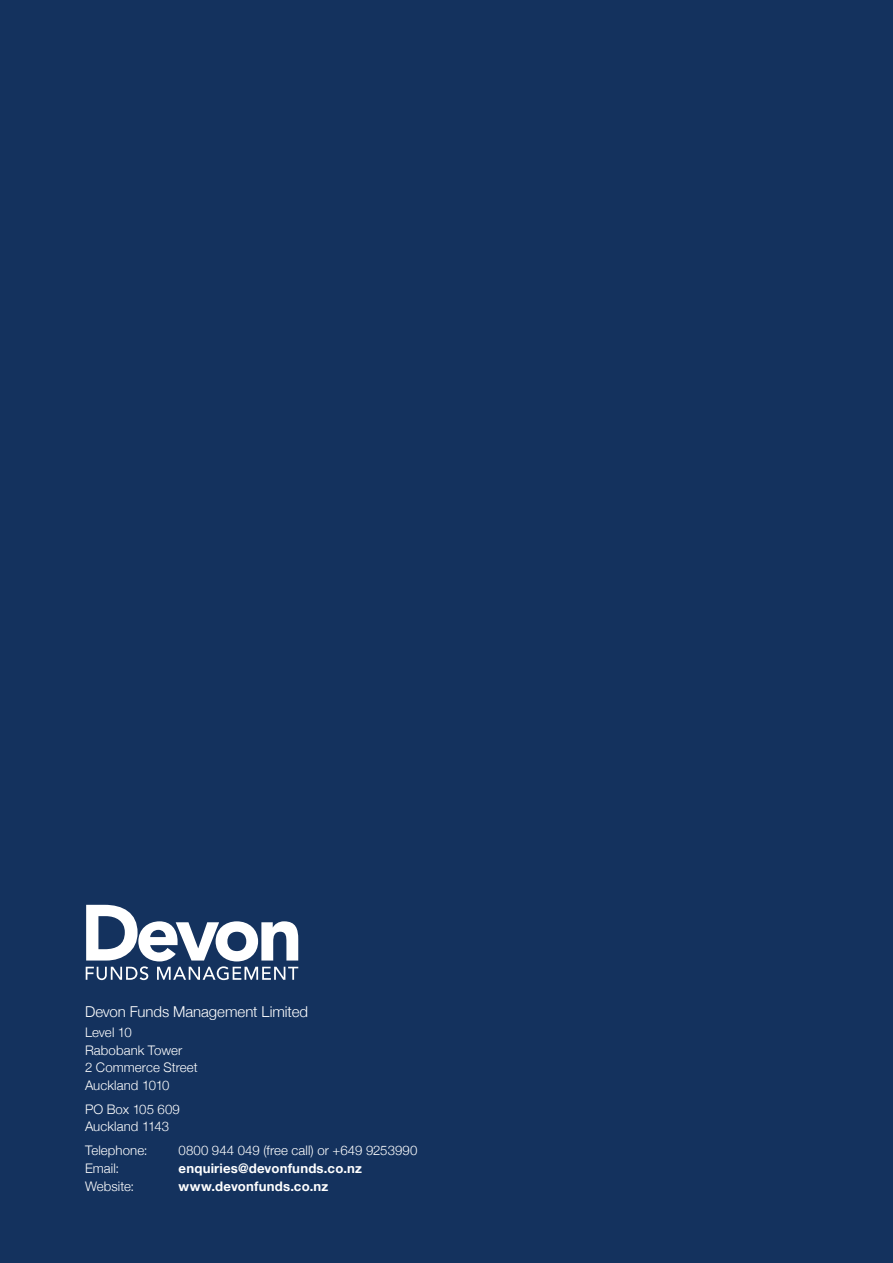
<style>
.page{position:relative;width:893px;height:1263px;background:#14325e}
.page>*{position:absolute;margin:0;border:0;box-sizing:border-box;transform-origin:0 0}
.t1{font:300 15px "Helvetica Neue";letter-spacing:-.005em;color:#fff}
.t2{font:300 13.2px/17.7px "Helvetica Neue";letter-spacing:.005em;color:#fff}
.t3{font:700 13.2px "Helvetica Neue";letter-spacing:.015em;color:#fff}
</style>
<div class="page">
<svg style="left:86px;top:905px;width:212px;height:75px"></svg>
<p class="t1" style="left:85px;top:1000px;width:225px">Devon Funds Management Limited</p>
<p class="t2" style="left:85px;top:1022px;width:114px">Level 10<br>Rabobank Tower<br>2 Commerce Street<br>Auckland 1010</p>
<p class="t2" style="left:85px;top:1099px;width:96px">PO Box 105 609<br>Auckland 1143</p>
<p class="t2" style="left:85px;top:1141px;width:64px">Telephone:</p>
<p class="t2" style="left:179px;top:1141px;width:240px">0800 944 049 (free call) or +649 9253990</p>
<p class="t2" style="left:85px;top:1158px;width:36px">Email:</p>
<p class="t3" style="left:179px;top:1158px;width:185px">enquiries@devonfunds.co.nz</p>
<p class="t2" style="left:85px;top:1176px;width:51px">Website:</p>
<p class="t3" style="left:179px;top:1175px;width:151px">www.devonfunds.co.nz</p>
</div>
